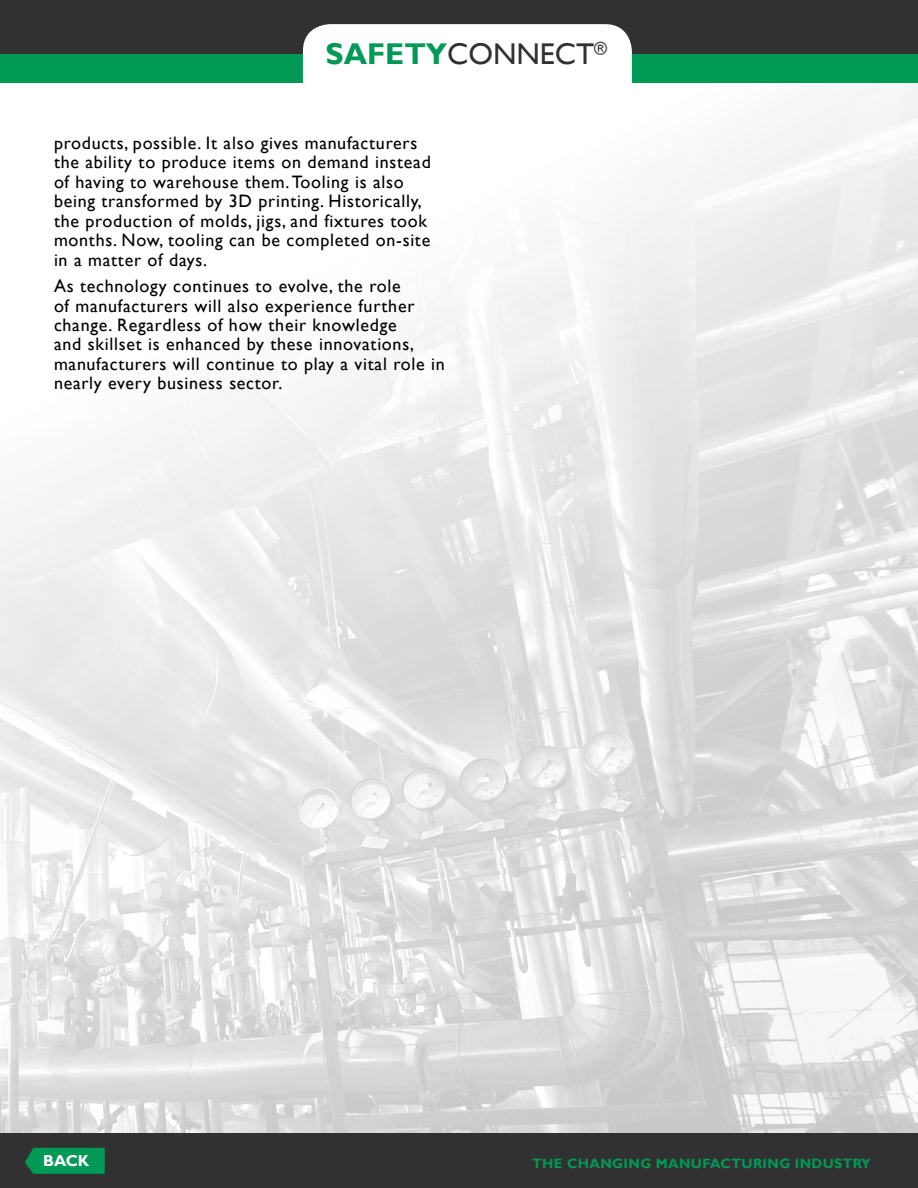
<style>
.page{position:relative;width:918px;height:1188px;background:#fff}
.page>*{position:absolute;margin:0;border:0;box-sizing:border-box;transform-origin:0 0}
.t1{font:30px "Gill Sans";color:#313131}
.t2{font:18px/19.5px "Gill Sans";letter-spacing:.04em;color:#000}
.t3{font:700 15.75px "Gill Sans";color:#fff}
.t4{font:700 13.5px "Gill Sans";letter-spacing:.03em;color:#095}
.s1{font-weight:700;color:#095}
</style>
<div class="page">
<img style="left:0;top:82px;width:918px;height:1051px">
<div style="left:0;top:0;width:918px;height:54px;background:#313131"></div>
<div style="left:0;top:54px;width:918px;height:28px;background:#095"></div>
<div style="left:303px;top:24px;width:329px;height:60px;background:#fff"></div>
<div style="left:0;top:1133px;width:918px;height:55px;background:#313131"></div>
<svg style="left:25px;top:1148px;width:80px;height:26px;background:#029252"></svg>
<h1 class="t1" style="left:326px;top:42px;width:283px"><span class="s1">SAFETY</span>CONNECT<sup>®</sup></h1>
<p class="t2" style="left:54px;top:135px;width:378px">products, possible. It also gives manufacturers the ability to produce items on demand instead of having to warehouse them. Tooling is also being transformed by 3D printing. Historically, the production of molds, jigs, and fixtures took months. Now, tooling can be completed on-site in a matter of days.</p>
<p class="t2" style="left:54px;top:278px;width:392px">As technology continues to evolve, the role<br>of manufacturers will also experience further change. Regardless of how their knowledge<br>and skillset is enhanced by these innovations, manufacturers will continue to play a vital role in nearly every business sector.</p>
<p class="t3" style="left:43px;top:1155px;width:48px">BACK</p>
<p class="t4" style="left:532px;top:1158px;width:340px">THE CHANGING MANUFACTURING INDUSTRY</p>
</div>
